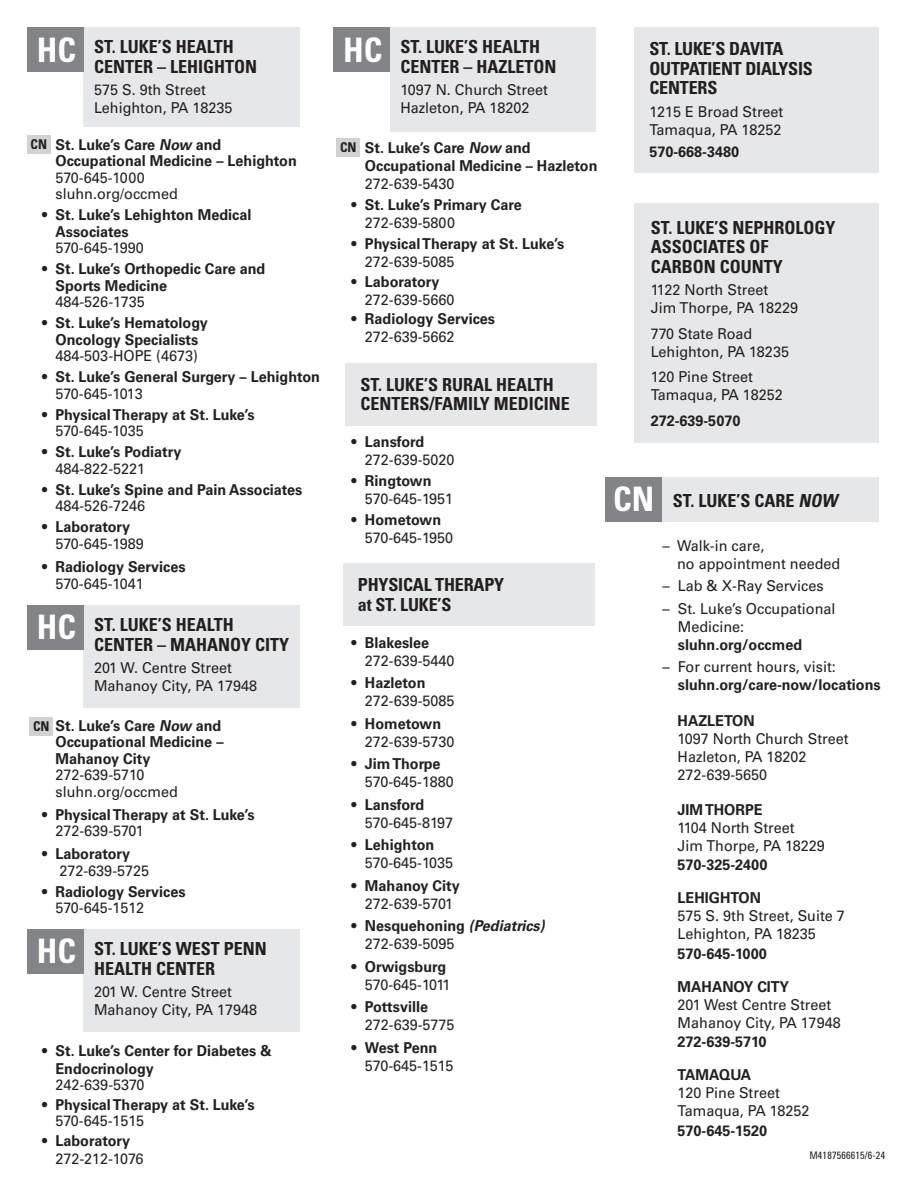
<style>
.page{position:relative;width:918px;height:1188px;background:#fff}
.page>*{position:absolute;margin:0;border:0;box-sizing:border-box;transform-origin:0 0}
.t1{font:700 condensed 33.75px "Univers LT Pro";color:#fff}
.t2{font:700 condensed 18px/19.5px "Univers LT Pro";color:#231f20}
.t3{font:700 15px/16.5px "Univers LT Pro 65";color:#231f20;scale:.96 1}
.t4{font:15px/18px "Univers LT Pro 55 Roman";color:#231f20;scale:.96 1}
.t5{font:15px/18px "Univers LT Pro 55 Roman";letter-spacing:-.04em;color:#231f20;text-align:right;scale:.96 1}
.t6{font:700 condensed 13.5px "Univers LT Pro";color:#231f20}
.DOC_NAMES{font:condensed 10.5px "Univers LT Pro";letter-spacing:.02em;color:#231f20;scale:.96 1}
.s1{font-style:italic}
.s2{font-family:"Univers LT Pro 55 Roman";font-weight:400}
.s3{font-family:"Univers LT Pro 65";font-weight:700}
</style>
<div class="page">
<div style="left:83px;top:27px;width:217px;height:100px;background:#e6e7e9"></div>
<div style="left:27px;top:27px;width:56px;height:45px;background:#828487"></div>
<div style="left:27px;top:135px;width:24px;height:19px;background:#d1d2d4"></div>
<div style="left:662px;top:477px;width:217px;height:44px;background:#e6e7e9"></div>
<div style="left:606px;top:477px;width:56px;height:44px;background:#828487"></div>
<div style="left:634px;top:27px;width:245px;height:146px;background:#e6e7e9"></div>
<div style="left:345px;top:363px;width:252px;height:62px;background:#e6e7e9"></div>
<div style="left:343px;top:563px;width:252px;height:63px;background:#e6e7e9"></div>
<div style="left:634px;top:203px;width:245px;height:240px;background:#e6e7e9"></div>
<div style="left:390px;top:27px;width:206px;height:104px;background:#e6e7e9"></div>
<div style="left:333px;top:27px;width:57px;height:45px;background:#828487"></div>
<div style="left:83px;top:605px;width:217px;height:102px;background:#e6e7e9"></div>
<div style="left:27px;top:605px;width:56px;height:45px;background:#828487"></div>
<div style="left:336px;top:139px;width:24px;height:18px;background:#d1d2d4"></div>
<div style="left:29px;top:717px;width:24px;height:19px;background:#d1d2d4"></div>
<div style="left:83px;top:929px;width:217px;height:102px;background:#e6e7e9"></div>
<div style="left:27px;top:929px;width:56px;height:45px;background:#828487"></div>
<p class="t1" style="left:37px;top:29px;width:41px">HC</p>
<p class="t2" style="left:94px;top:37px;width:165px">ST. LUKE’S HEALTH<br>CENTER – LEHIGHTON</p>
<p class="t4" style="left:94px;top:80px;width:146px">575 S. 9th Street<br>Lehighton, PA 18235</p>
<p class="t3" style="left:56px;top:136px;width:253px;text-indent:-14px">• St. Luke’s Care <span class="s1">Now</span> and<br>Occupational Medicine – Lehighton<br><span class="s2">570-645-1000<br>sluhn.org/occmed</span></p>
<p class="t3" style="left:56px;top:206px;width:206px;text-indent:-14px">• St. Luke’s Lehighton Medical<br>Associates<br><span class="s2">570-645-1990</span></p>
<p class="t3" style="left:56px;top:260px;width:220px;text-indent:-14px">• St. Luke’s Orthopedic Care and<br>Sports Medicine<br><span class="s2">484-526-1735</span></p>
<p class="t3" style="left:42px;top:314px;width:174px;text-align:center">• St. Luke’s Hematology<br>Oncology Specialists<br><span class="s2">484-503-HOPE (4673)</span></p>
<p class="t3" style="left:56px;top:368px;width:277px;text-indent:-14px">• St. Luke’s General Surgery – Lehighton<br><span class="s2">570-645-1013</span></p>
<p class="t3" style="left:56px;top:406px;width:209px;text-indent:-14px">• Physical Therapy at St. Luke’s<br><span class="s2">570-645-1035</span></p>
<p class="t3" style="left:56px;top:443px;width:133px;text-indent:-14px">• St. Luke’s Podiatry<br><span class="s2">484-822-5221</span></p>
<p class="t3" style="left:56px;top:481px;width:259px;text-indent:-14px">• St. Luke’s Spine and Pain Associates<br><span class="s2">484-526-7246</span></p>
<p class="t4" style="left:56px;top:518px;width:93px;line-height:16.5px;text-indent:-14px"><span class="s3">• Laboratory<br></span>570-645-1989</p>
<p class="t3" style="left:56px;top:558px;width:137px;text-indent:-14px">• Radiology Services<br><span class="s2">570-645-1041</span></p>
<p class="t6" style="left:31px;top:135px;width:18px">CN</p>
<p class="t1" style="left:37px;top:607px;width:41px">HC</p>
<p class="t2" style="left:94px;top:615px;width:197px">ST. LUKE’S HEALTH<br>CENTER – MAHANOY CITY</p>
<p class="t4" style="left:94px;top:658px;width:171px">201 W. Centre Street<br>Mahanoy City, PA 17948</p>
<p class="t3" style="left:56px;top:717px;width:177px;text-indent:-14px">• St. Luke’s Care <span class="s1">Now</span> and<br>Occupational Medicine –<br>Mahanoy City<br><span class="s2">272-639-5710 sluhn.org/occmed</span></p>
<p class="t3" style="left:56px;top:805px;width:209px;text-indent:-14px">• Physical Therapy at St. Luke’s<br><span class="s2">272-639-5701</span></p>
<p class="t4" style="left:60px;top:845px;width:95px;line-height:16.5px;text-indent:-18px"><span class="s3">• Laboratory<br></span>272-639-5725</p>
<p class="t3" style="left:56px;top:882px;width:137px;text-indent:-14px">• Radiology Services<br><span class="s2">570-645-1512</span></p>
<p class="t6" style="left:33px;top:718px;width:18px">CN</p>
<p class="t1" style="left:37px;top:931px;width:41px">HC</p>
<p class="t2" style="left:94px;top:939px;width:174px">ST. LUKE’S WEST PENN<br>HEALTH CENTER</p>
<p class="t4" style="left:94px;top:982px;width:171px">201 W. Centre Street<br>Mahanoy City, PA 17948</p>
<p class="t3" style="left:56px;top:1041px;width:227px;line-height:18px;text-indent:-14px">• St. Luke’s Center for Diabetes &amp;<br>Endocrinology</p>
<p class="t4" style="left:56px;top:1075px;width:94px">242-639-5370</p>
<p class="t3" style="left:56px;top:1096px;width:209px;text-indent:-14px">• Physical Therapy at St. Luke’s<br><span class="s2">570-645-1515</span></p>
<p class="t4" style="left:56px;top:1131px;width:93px;text-indent:-14px"><span class="s3">• Laboratory<br></span>272-212-1076</p>
<p class="t1" style="left:343px;top:29px;width:41px">HC</p>
<p class="t2" style="left:401px;top:37px;width:158px">ST. LUKE’S HEALTH<br>CENTER – HAZLETON</p>
<p class="t4" style="left:401px;top:80px;width:155px">1097 N. Church Street<br>Hazleton, PA 18202</p>
<p class="t3" style="left:365px;top:138px;width:244px;line-height:18px;text-indent:-14px">• St. Luke’s Care <span class="s1">Now</span> and<br>Occupational Medicine – Hazleton<br><span class="s2">272-639-5430</span></p>
<p class="t3" style="left:365px;top:195px;width:165px;line-height:18px;text-indent:-14px">• St. Luke’s Primary Care<br><span class="s2">272-639-5800</span></p>
<p class="t3" style="left:365px;top:234px;width:209px;line-height:18px;text-indent:-14px">• Physical Therapy at St. Luke’s<br><span class="s2">272-639-5085</span></p>
<p class="t4" style="left:365px;top:272px;width:95px;text-indent:-14px"><span class="s3">• Laboratory<br></span>272-639-5660</p>
<p class="t3" style="left:365px;top:309px;width:137px;line-height:18px;text-indent:-14px">• Radiology Services<br><span class="s2">272-639-5662</span></p>
<p class="t6" style="left:340px;top:139px;width:18px">CN</p>
<p class="t2" style="left:360px;top:374px;width:211px">ST. LUKE’S RURAL HEALTH<br>CENTERS/FAMILY MEDICINE</p>
<p class="t4" style="left:365px;top:432px;width:95px;text-indent:-14px"><span class="s3">• Lansford<br></span>272-639-5020</p>
<p class="t4" style="left:365px;top:471px;width:93px;text-indent:-14px"><span class="s3">• Ringtown<br></span>570-645-1951</p>
<p class="t4" style="left:365px;top:510px;width:93px;text-indent:-14px"><span class="s3">• Hometown<br></span>570-645-1950</p>
<p class="t2" style="left:358px;top:575px;width:148px">PHYSICAL THERAPY at ST. LUKE’S</p>
<p class="t4" style="left:365px;top:633px;width:95px;text-indent:-14px"><span class="s3">• Blakeslee<br></span>272-639-5440</p>
<p class="t4" style="left:365px;top:673px;width:95px;text-indent:-14px"><span class="s3">• Hazleton<br></span>272-639-5085</p>
<p class="t4" style="left:365px;top:714px;width:95px;text-indent:-14px"><span class="s3">• Hometown<br></span>272-639-5730</p>
<p class="t4" style="left:365px;top:754px;width:94px;text-indent:-14px"><span class="s3">• Jim Thorpe<br></span>570-645-1880</p>
<p class="t4" style="left:365px;top:795px;width:93px;text-indent:-14px"><span class="s3">• Lansford<br></span>570-645-8197</p>
<p class="t4" style="left:365px;top:835px;width:93px;text-indent:-14px"><span class="s3">• Lehighton<br></span>570-645-1035</p>
<p class="t3" style="left:351px;top:876px;width:114px;line-height:18px;text-align:center">• Mahanoy City<br><span class="s2">272-639-5701</span></p>
<p class="t3" style="left:365px;top:916px;width:189px;line-height:18px;text-indent:-14px">• Nesquehoning <span class="s1">(Pediatrics)<br></span><span class="s2">272-639-5095</span></p>
<p class="t5" style="left:351px;top:957px;width:105px"><span class="s3">• Orwigsburg<br></span>570-645-1011</p>
<p class="t4" style="left:365px;top:997px;width:95px;text-indent:-14px"><span class="s3">• Pottsville<br></span>272-639-5775</p>
<p class="t4" style="left:365px;top:1038px;width:94px;text-indent:-14px"><span class="s3">• West Penn<br></span>570-645-1515</p>
<p class="t2" style="left:649px;top:39px;width:165px">ST. LUKE’S DAVITA<br>OUTPATIENT DIALYSIS<br>CENTERS</p>
<p class="t4" style="left:649px;top:102px;width:141px">1215 E Broad Street<br>Tamaqua, PA 18252</p>
<p class="t3" style="left:649px;top:143px;width:95px">570-668-3480</p>
<p class="t2" style="left:651px;top:217px;width:186px">ST. LUKE’S NEPHROLOGY<br>ASSOCIATES OF<br>CARBON COUNTY</p>
<p class="t4" style="left:651px;top:280px;width:155px">1122 North Street<br>Jim Thorpe, PA 18229</p>
<p class="t4" style="left:651px;top:324px;width:146px">770 State Road<br>Lehighton, PA 18235</p>
<p class="t4" style="left:651px;top:367px;width:139px">120 Pine Street<br>Tamaqua, PA 18252</p>
<p class="t3" style="left:651px;top:411px;width:95px">272-639-5070</p>
<p class="t1" style="left:613px;top:479px;width:43px">CN</p>
<p class="t2" style="left:673px;top:491px;width:170px">ST. LUKE’S CARE <span class="s1">NOW</span></p>
<p class="t4" style="left:677px;top:536px;width:172px;text-indent:-14px">– Walk-in care,<br>no appointment needed</p>
<p class="t4" style="left:663px;top:576px;width:169px">– Lab &amp; X-Ray Services</p>
<p class="t4" style="left:678px;top:599px;width:166px;text-indent:-15px">– St. Luke’s Occupational<br>Medicine: <span class="s3">sluhn.org/occmed</span></p>
<p class="t3" style="left:678px;top:657px;width:213px;line-height:18px;text-indent:-15px"><span class="s2">– For current hours, visit: </span>sluhn.org/care-now/locations</p>
<p class="t4" style="left:678px;top:711px;width:180px"><span class="s3">HAZLETON<br></span>1097 North Church Street<br>Hazleton, PA 18202<br>272-639-5650</p>
<p class="t4" style="left:678px;top:800px;width:155px"><span class="s3">JIM THORPE<br></span>1104 North Street<br>Jim Thorpe, PA 18229</p>
<p class="t3" style="left:678px;top:856px;width:95px">570-325-2400</p>
<p class="t4" style="left:678px;top:888px;width:176px"><span class="s3">LEHIGHTON<br></span>575 S. 9th Street, Suite 7<br>Lehighton, PA 18235</p>
<p class="t3" style="left:678px;top:944px;width:95px">570-645-1000</p>
<p class="t4" style="left:678px;top:977px;width:171px"><span class="s3">MAHANOY CITY<br></span>201 West Centre Street<br>Mahanoy City, PA 17948</p>
<p class="t3" style="left:678px;top:1033px;width:94px">272-639-5710</p>
<p class="t4" style="left:678px;top:1065px;width:139px"><span class="s3">TAMAQUA<br></span>120 Pine Street<br>Tamaqua, PA 18252</p>
<p class="t3" style="left:678px;top:1121px;width:95px">570-645-1520</p>
<p class="DOC_NAMES" style="left:809px;top:1149px;width:80px">M4187566615/6-24</p>
</div>
